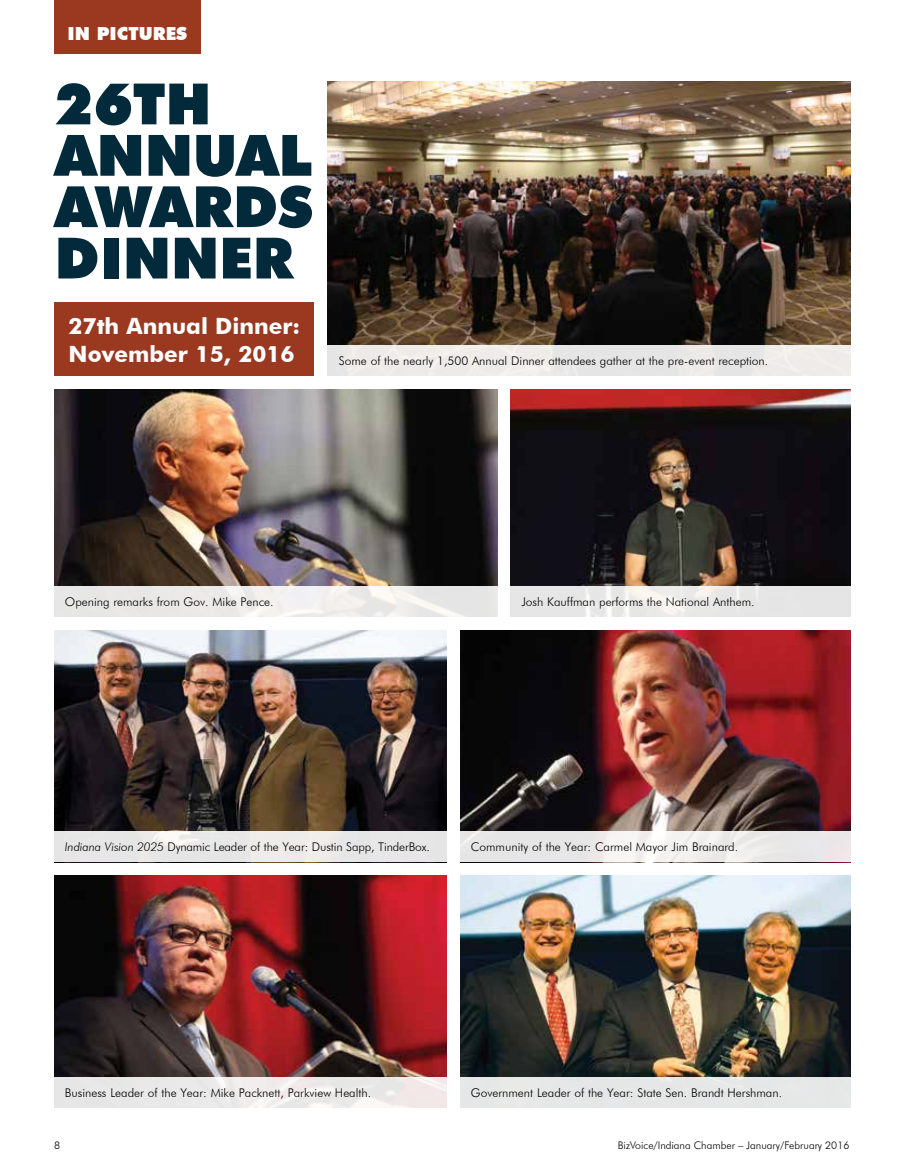
<style>
.page{position:relative;width:905px;height:1175px;background:#fff}
.page>*{position:absolute;margin:0;border:0;box-sizing:border-box;transform-origin:0 0}
.t1{font:900 57px/51.3px "Futura BT";color:#022a3a}
.t2{font:700 22.5px/28px "Futura BT";color:#fff}
.t3{font:900 18px "Futura BT";color:#fff}
.t4{font:300 12px "Futura BT";color:#000}
.t5{font:300 10.5px "Futura BT";color:#000}
.s1{font-style:italic}
</style>
<div class="page">
<img style="left:328px;top:81px;width:522px;height:264px">
<div style="left:54px;top:0;width:147px;height:54px;background:#9a3820"></div>
<img style="left:510px;top:389px;width:340px;height:197px">
<img style="left:54px;top:630px;width:392px;height:201px">
<img style="left:54px;top:875px;width:392px;height:201px">
<img style="left:460px;top:630px;width:390px;height:201px">
<img style="left:460px;top:875px;width:390px;height:201px">
<div style="left:55px;top:302px;width:259px;height:74px;background:#9a3820"></div>
<img style="left:54px;top:389px;width:443px;height:197px">
<div style="left:328px;top:345px;width:522px;height:31px;background:#edebe8"></div>
<svg style="left:460px;top:831px;width:390px;height:31px;fill:#e9e7e8"></svg>
<div style="left:460px;top:1076px;width:390px;height:31px;background:#e6e7e7"></div>
<div style="left:54px;top:831px;width:392px;height:31px;background:#e7e7e7"></div>
<div style="left:54px;top:1076px;width:392px;height:31px;background:linear-gradient(to right,#e7e8e8,#f2eceb)"></div>
<svg style="left:54px;top:586px;width:443px;height:31px;fill:#eae9e8"></svg>
<svg style="left:510px;top:586px;width:340px;height:31px;background:#e9e8e8"></svg>
<h3 class="t3" style="left:68px;top:23px;width:121px">IN PICTURES</h3>
<h1 class="t1" style="left:55px;top:78px;width:260px">26TH<br>ANNUAL<br>AWARDS<br>DINNER</h1>
<h2 class="t2" style="left:69px;top:311px;width:233px">27th Annual Dinner:<br>November 15, 2016</h2>
<p class="t4" style="left:339px;top:353px;width:431px">Some of the nearly 1,500 Annual Dinner attendees gather at the pre-event reception.</p>
<p class="t4" style="left:65px;top:594px;width:210px">Opening remarks from Gov. Mike Pence.</p>
<p class="t4" style="left:521px;top:594px;width:235px">Josh Kauffman performs the National Anthem.</p>
<p class="t4" style="left:65px;top:840px;width:366px"><span class="s1">Indiana Vision 2025</span> Dynamic Leader of the Year: Dustin Sapp, TinderBox.</p>
<p class="t4" style="left:471px;top:840px;width:269px">Community of the Year: Carmel Mayor Jim Brainard.</p>
<p class="t4" style="left:65px;top:1085px;width:308px">Business Leader of the Year: Mike Packnett, Parkview Health.</p>
<p class="t4" style="left:471px;top:1085px;width:313px">Government Leader of the Year: State Sen. Brandt Hershman.</p>
<p class="t5" style="left:54px;top:1139px;width:8px">8</p>
<p class="t5" style="left:618px;top:1139px;width:233px">BizVoice/Indiana Chamber – January/February 2016</p>
</div>
